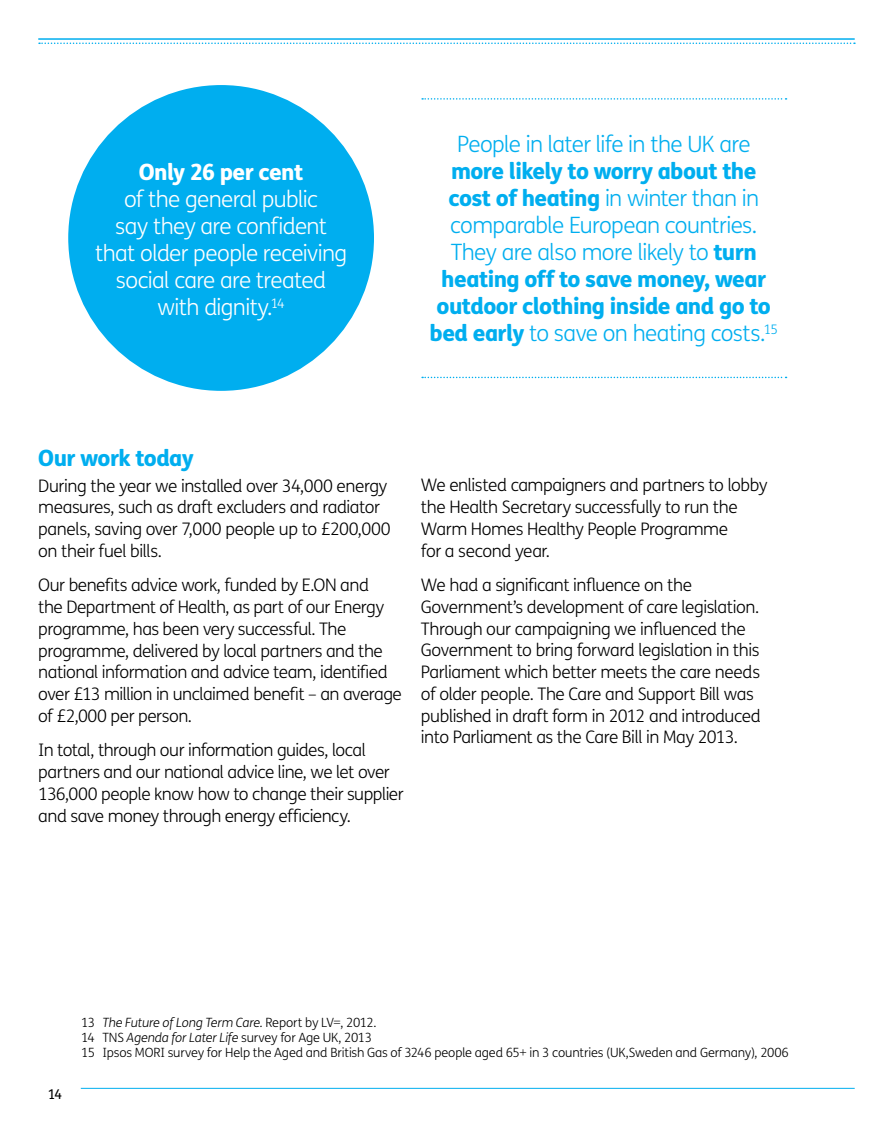
<style>
.page{position:relative;width:893px;height:1127px;background:#fff}
.page>*{position:absolute;margin:0;border:0;box-sizing:border-box;transform-origin:0 0}
.t1{font:800 22.5px/27px "FS Me";letter-spacing:-.025em;color:#00aeef;text-align:center}
.t2{font:300 22.5px/27px "FS Me";letter-spacing:-.03em;color:#fff;text-align:center}
.t3{font:300 22.5px "FS Me";letter-spacing:-.03em;color:#00aeef}
.t4{font:800 22.5px "FS Me";letter-spacing:-.03em;color:#fff}
.t5{font:300 17.25px/21.8px "FS Me";letter-spacing:-.025em;color:#000}
.t6{font:13.5px "FS Me";color:#000}
.t7{font:300 12.75px/15px "FS Me";letter-spacing:-.01em;color:#000}
.s1{font-weight:300}
.s2{font-style:italic}
</style>
<div class="page">
<div style="left:68px;top:85px;width:306px;height:306px;background:#00aeef;border-radius:50%"></div>
<svg style="left:422px;top:98px;width:364px;height:2px"></svg>
<svg style="left:422px;top:377px;width:364px;height:1px"></svg>
<hr style="left:81px;top:1088px;width:774px;height:1px;background:#00aeef">
<hr style="left:38px;top:38px;width:817px;height:2px;background:#00aeef">
<svg style="left:39px;top:43px;width:816px;height:1px"></svg>
<h1 class="t4" style="left:139px;top:158px;width:166px">Only 26 per cent</h1>
<h1 class="t2" style="left:95px;top:186px;width:254px">of the general public<br>say they are confident that older people receiving social care are treated with dignity.<sup>14</sup></h1>
<h1 class="t3" style="left:457px;top:131px;width:295px">People in later life in the UK are</h1>
<h1 class="t1" style="left:430px;top:157px;width:350px">more likely to worry about the cost of heating <span class="s1">in winter than in comparable European countries.<br>They are also more likely to</span> turn heating off to save money, wear outdoor clothing inside and go to bed early <span class="s1">to save on heating costs.</span><sup>15</sup></h1>
<h1 class="t1" style="left:38px;top:444px;width:157px">Our work today</h1>
<p class="t5" style="left:38px;top:475px;width:354px">During the year we installed over 34,000 energy measures, such as draft excluders and radiator panels, saving over 7,000 people up to £200,000 on their fuel bills.</p>
<p class="t5" style="left:38px;top:575px;width:365px">Our benefits advice work, funded by E.ON and<br>the Department of Health, as part of our Energy programme, has been very successful. The programme, delivered by local partners and the national information and advice team, identified over £13 million in unclaimed benefit – an average of £2,000 per person.</p>
<p class="t5" style="left:38px;top:740px;width:367px">In total, through our information guides, local partners and our national advice line, we let over 136,000 people know how to change their supplier and save money through energy efficiency.</p>
<p class="t5" style="left:421px;top:475px;width:348px">We enlisted campaigners and partners to lobby the Health Secretary successfully to run the Warm Homes Healthy People Programme<br>for a second year.</p>
<p class="t5" style="left:421px;top:575px;width:341px">We had a significant influence on the Government’s development of care legislation.<br>Through our campaigning we influenced the Government to bring forward legislation in this Parliament which better meets the care needs of older people. The Care and Support Bill was published in draft form in 2012 and introduced into Parliament as the Care Bill in May 2013.</p>
<p class="t6" style="left:48px;top:1086px;width:16px">14</p>
<p class="t7" style="left:81px;top:1015px;width:709px">13 <span class="s2">The Future of Long Term Care.</span> Report by LV=, 2012.<br>14 TNS <span class="s2">Agenda for Later Life</span> survey for Age UK, 2013<br>15 Ipsos MORI survey for Help the Aged and British Gas of 3246 people aged 65+ in 3 countries (UK,Sweden and Germany), 2006</p>
</div>
